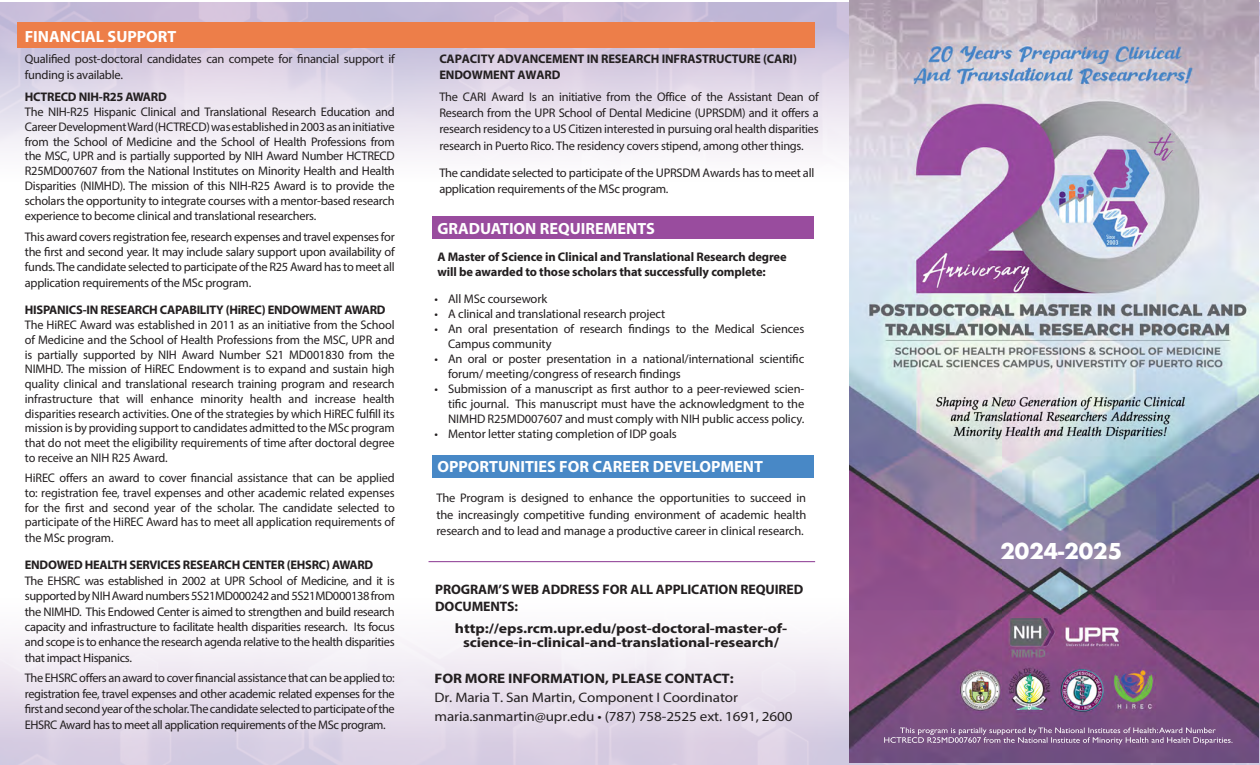
<style>
.page{position:relative;width:1260px;height:765px;background:#fff}
.page>*{position:absolute;margin:0;border:0;box-sizing:border-box;transform-origin:0 0}
.t1{font:700 21.25px "Futura";color:#fff}
.t2{font:700 16.25px "Myriad Pro";color:#fff}
.t3{font:700 13.75px/13.8px "Myriad Pro";letter-spacing:-.01em;color:#231f20;text-align:center;scale:1.15 1}
.t4{font:13.75px/19.9px "Myriad Pro";letter-spacing:-.01em;color:#231f20;scale:1.1 1}
.t5{font:700 13.75px/16.5px "Myriad Pro";letter-spacing:-.01em;color:#231f20}
.t6{font:700 13.75px "Myriad Pro";letter-spacing:-.01em;color:#231f20;scale:1.1 1}
.t7{font:12.5px/14.9px "Myriad Pro";letter-spacing:-.02em;color:#231f20;text-align:justify}
.t8{font:700 12.5px/16.2px "Myriad Pro";letter-spacing:-.01em;color:#231f20}
.s1{font-style:inherit}
</style>
<div class="page">
<img style="left:0;top:2px;width:1260px;height:376px">
<img style="left:0;top:444px;width:1260px;height:321px">
<div style="left:18px;top:22px;width:797px;height:25px;background:#ed7e49"></div>
<div style="left:432px;top:216px;width:382px;height:23px;background:#994c9e"></div>
<div style="left:432px;top:455px;width:382px;height:23px;background:#4888c6"></div>
<img style="left:850px;top:0;width:409px;height:762px">
<svg style="left:884px;top:728px;width:349px;height:17px;background:#8d6e97"></svg>
<hr style="left:429px;top:561px;width:386px;height:1px;background:#99519f">
<p class="t2" style="left:25px;top:26px;width:153px">FINANCIAL SUPPORT</p>
<p class="t7" style="left:25px;top:51px;width:371px;line-height:15.5px">Qualified post-doctoral candidates can compete for financial support if funding is available.</p>
<p class="t8" style="left:25px;top:89px;width:143px">HCTRECD NIH-R25 AWARD</p>
<p class="t7" style="left:25px;top:104px;width:371px">The NIH-R25 Hispanic Clinical and Translational Research Education and Career Development Ward (HCTRECD) was established in 2003 as an initiative from the School of Medicine and the School of Health Professions from the MSC, UPR and is partially supported by NIH Award Number HCTRECD R25MD007607 from the National Institutes on Minority Health and Health Disparities (NIMHD). The mission of this NIH-R25 Award is to provide the scholars the opportunity to integrate courses with a mentor-based research experience to become clinical and translational researchers.</p>
<p class="t7" style="left:25px;top:228px;width:371px;line-height:15.5px">This award covers registration fee, research expenses and travel expenses for the first and second year. It may include salary support upon availability of funds. The candidate selected to participate of the R25 Award has to meet all application requirements of the MSc program.</p>
<p class="t8" style="left:25px;top:302px;width:362px">HISPANICS-IN RESEARCH CAPABILITY (HiREC) ENDOWMENT AWARD</p>
<p class="t7" style="left:25px;top:317px;width:371px">The HiREC Award was established in 2011 as an initiative from the School of Medicine and the School of Health Professions from the MSC, UPR and is partially supported by NIH Award Number S21 MD001830 from the NIMHD. The mission of HiREC Endowment is to expand and sustain high quality clinical and translational research training program and research infrastructure that will enhance minority health and increase health disparities research activities. One of the strategies by which HiREC fulfill its mission is by providing support to candidates admitted to the MSc program that do not meet the eligibility requirements of time after doctoral degree to receive an NIH R25 Award.</p>
<p class="t7" style="left:25px;top:470px;width:371px">HiREC offers an award to cover financial assistance that can be applied to: registration fee, travel expenses and other academic related expenses for the first and second year of the scholar. The candidate selected to participate of the HiREC Award has to meet all application requirements of the MSc program.</p>
<p class="t8" style="left:25px;top:556px;width:350px">ENDOWED HEALTH SERVICES RESEARCH CENTER (EHSRC) AWARD</p>
<p class="t7" style="left:25px;top:573px;width:371px;line-height:15.5px">The EHSRC was established in 2002 at UPR School of Medicine, and it is supported by NIH Award numbers 5S21MD000242 and 5S21MD000138 from the NIMHD. This Endowed Center is aimed to strengthen and build research capacity and infrastructure to facilitate health disparities research. Its focus and scope is to enhance the research agenda relative to the health disparities that impact Hispanics.</p>
<p class="t7" style="left:25px;top:670px;width:371px;line-height:15.5px">The EHSRC offers an award to cover financial assistance that can be applied to: registration fee, travel expenses and other academic related expenses for the first and second year of the scholar. The candidate selected to participate of the EHSRC Award has to meet all application requirements of the MSc program.</p>
<p class="t8" style="left:439px;top:50px;width:359px">CAPACITY ADVANCEMENT IN RESEARCH INFRASTRUCTURE (CARI)<br>ENDOWMENT AWARD</p>
<p class="t7" style="left:439px;top:88px;width:381px;line-height:16.2px">The CARI Award Is an initiative from the Office of the Assistant Dean of Research from the UPR School of Dental Medicine (UPRSDM) and it offers a research residency to a US Citizen interested in pursuing oral health disparities research in Puerto Rico. The residency covers stipend, among other things.</p>
<p class="t7" style="left:439px;top:164px;width:377px;line-height:16.2px">The candidate selected to participate of the UPRSDM Awards has to meet all application requirements of the MSc program.</p>
<p class="t2" style="left:437px;top:218px;width:219px">GRADUATION REQUIREMENTS</p>
<p class="t8" style="left:437px;top:249px;width:351px;line-height:15px">A Master of Science in Clinical andTranslational Research degree will be awarded to those scholars that successfully complete:</p>
<p class="t7" style="left:434px;top:291px;width:114px">• All MSc coursework</p>
<p class="t7" style="left:434px;top:306px;width:233px">• A clinical and translational research project</p>
<p class="t7" style="left:448px;top:321px;width:358px;text-indent:-14px">• An oral presentation of research findings to the Medical Sciences<br>Campus community</p>
<p class="t7" style="left:448px;top:351px;width:358px;text-indent:-14px">• An oral or poster presentation in a national/international scientific forum/ meeting/congress of research findings</p>
<p class="t7" style="left:448px;top:381px;width:358px;text-indent:-14px">• Submission of a manuscript as first author to a peer-reviewed scien&shy;tific journal. This manuscript must have the acknowledgment to the NIMHD R25MD007607 and must comply with NIH public access policy.</p>
<p class="t7" style="left:434px;top:426px;width:244px">• Mentor letter stating completion of IDP goals</p>
<p class="t2" style="left:437px;top:456px;width:327px">OPPORTUNITIES FOR CAREER DEVELOPMENT</p>
<p class="t7" style="left:436px;top:489px;width:371px;line-height:16.9px">The Program is designed to enhance the opportunities to succeed in the increasingly competitive funding environment of academic health research and to lead and manage a productive career in clinical research.</p>
<p class="t5" style="left:435px;top:581px;width:370px">PROGRAM’S WEB ADDRESS FOR ALL APPLICATION REQUIRED<br>DOCUMENTS:</p>
<p class="t3" style="left:455px;top:621px;width:290px">http://eps.rcm.upr.edu/post-doctoral-master-of&shy;science-in-clinical-and-translational-research/</p>
<p class="t6" style="left:435px;top:669px;width:273px">FOR MORE INFORMATION, PLEASE CONTACT:</p>
<p class="t4" style="left:435px;top:687px;width:327px">Dr. Maria T. San Martin, Component I Coordinator maria.sanmartin@upr.edu • (787) 758-2525 ext. 1691, 2600</p>
<p class="t1" style="left:1000px;top:536px;width:123px">2024-<span class="s1">202</span>5</p>
</div>
